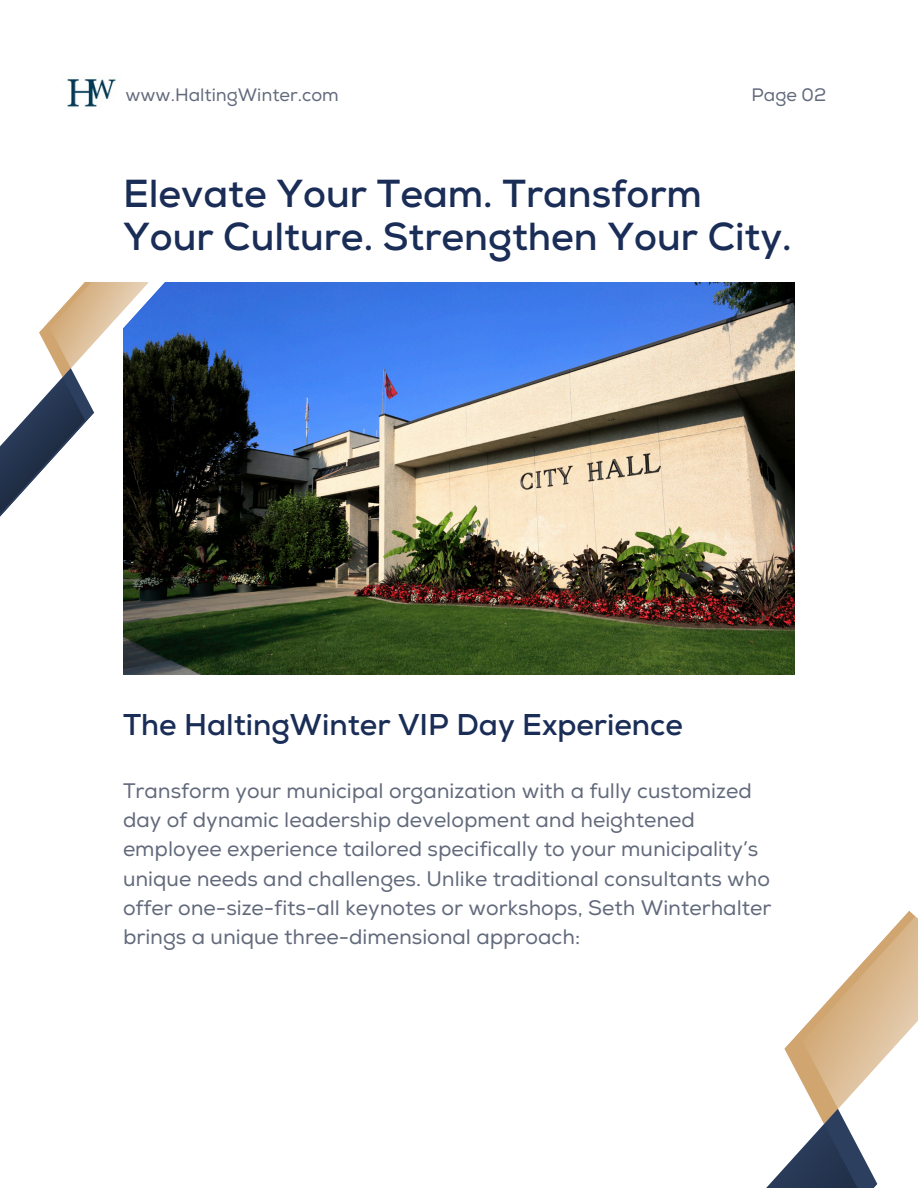
<style>
.page{position:relative;width:918px;height:1188px;background:#fff}
.page>*{position:absolute;margin:0;border:0;box-sizing:border-box;transform-origin:0 0}
.t1{font:700 39px/42.8px "Nexa";color:#1a2d57}
.t2{font:700 30px "Nexa";color:#1a2d57}
.t3{font:21px/29.2px "Nexa";color:#61697b}
.t4{font:18px "Nexa";color:#61697b}
</style>
<div class="page">
<img style="left:123px;top:282px;width:672px;height:393px">
<svg style="left:123px;top:282px;width:82px;height:337px;background:#1b2632"></svg>
<svg style="left:0;top:282px;width:148px;height:336px"></svg>
<svg style="left:766px;top:911px;width:152px;height:277px"></svg>
<img style="left:67px;top:79px;width:49px;height:28px">
<p class="t4" style="left:125px;top:84px;width:215px">www.HaltingWinter.com</p>
<h1 class="t4" style="left:752px;top:84px;width:76px">Page 02</h1>
<p class="t1" style="left:123px;top:174px;width:670px">Elevate Your Team. Transform<br>Your Culture. Strengthen Your City.</p>
<p class="t2" style="left:123px;top:707px;width:561px">The HaltingWinter VIP Day Experience</p>
<p class="t3" style="left:123px;top:777px;width:650px">Transform your municipal organization with a fully customized day of dynamic leadership development and heightened employee experience tailored specifically to your municipality’s unique needs and challenges. Unlike traditional consultants who offer one-size-fits-all keynotes or workshops, Seth Winterhalter brings a unique three-dimensional approach:</p>
</div>
